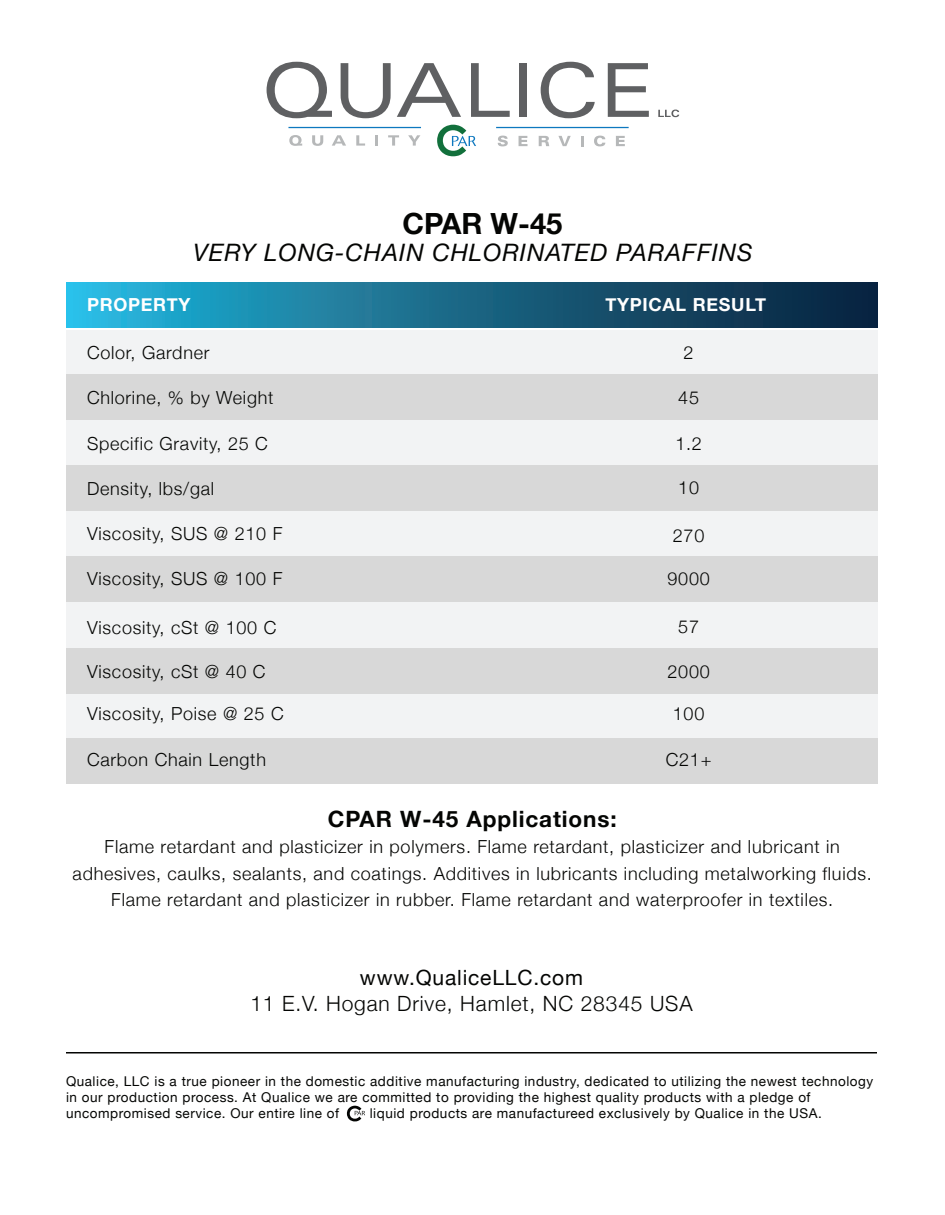
<style>
.page{position:relative;width:945px;height:1215px;background:#fff}
.page>*{position:absolute;margin:0;border:0;box-sizing:border-box;transform-origin:0 0}
.t1{font:700 29.25px "Helvetica Neue";color:#040503}
.t2{font:italic 24px "Helvetica Neue";letter-spacing:.04em;color:#040503}
.t3{font:700 22.5px "Helvetica Neue";letter-spacing:.04em;color:#040503}
.t4{font:300 21px "Helvetica Neue";letter-spacing:.04em;color:#040503}
.t5{font:21px "Helvetica Neue";letter-spacing:.04em;color:#040503}
.t6{font:300 18px/26.4px "Helvetica Neue";letter-spacing:.04em;color:#040503;text-align:center}
.t7{font:700 18px "Helvetica Neue";letter-spacing:.04em;color:#fff}
.t8{font:13.5px/16.2px "Helvetica Neue";letter-spacing:.04em;color:#040503}
</style>
<div class="page">
<div style="left:66px;top:330px;width:811px;height:453px;background:#f2f3f4"></div>
<div style="left:66px;top:282px;width:811px;height:45px;background:linear-gradient(to right,#27b7dd,#0b1c35)"></div>
<div style="left:66px;top:374px;width:811px;height:45px;background:#d8d8d8"></div>
<div style="left:66px;top:466px;width:811px;height:45px;background:#d8d8d8"></div>
<div style="left:66px;top:557px;width:811px;height:45px;background:#d8d8d8"></div>
<div style="left:66px;top:648px;width:811px;height:45px;background:#d8d8d8"></div>
<div style="left:66px;top:738px;width:811px;height:45px;background:#d8d8d8"></div>
<svg style="left:437px;top:125px;width:39px;height:31px"></svg>
<svg style="left:267px;top:62px;width:65px;height:56px"></svg>
<svg style="left:341px;top:63px;width:50px;height:55px"></svg>
<svg style="left:397px;top:63px;width:64px;height:54px"></svg>
<svg style="left:471px;top:63px;width:39px;height:54px"></svg>
<div style="left:519px;top:63px;width:8px;height:54px;background:#5f6062"></div>
<svg style="left:541px;top:62px;width:54px;height:56px"></svg>
<svg style="left:608px;top:63px;width:41px;height:54px"></svg>
<svg style="left:658px;top:110px;width:21px;height:7px"></svg>
<svg style="left:498px;top:136px;width:10px;height:10px"></svg>
<svg style="left:519px;top:136px;width:9px;height:10px"></svg>
<svg style="left:539px;top:136px;width:10px;height:10px"></svg>
<svg style="left:558px;top:136px;width:13px;height:10px"></svg>
<svg style="left:581px;top:136px;width:3px;height:10px"></svg>
<svg style="left:594px;top:136px;width:11px;height:10px"></svg>
<svg style="left:616px;top:136px;width:9px;height:10px"></svg>
<svg style="left:289px;top:135px;width:13px;height:11px"></svg>
<svg style="left:312px;top:135px;width:11px;height:11px"></svg>
<svg style="left:332px;top:135px;width:14px;height:11px"></svg>
<svg style="left:356px;top:135px;width:9px;height:11px"></svg>
<svg style="left:375px;top:135px;width:3px;height:11px"></svg>
<svg style="left:388px;top:135px;width:11px;height:11px"></svg>
<svg style="left:408px;top:135px;width:12px;height:11px"></svg>
<hr style="left:288px;top:127px;width:133px;height:1px;background:#0e78bf">
<hr style="left:496px;top:127px;width:133px;height:1px;background:#0e78bf">
<hr style="left:66px;top:1052px;width:811px;height:2px;background:#040503">
<svg style="left:347px;top:1106px;width:18px;height:15px"></svg>
<h1 class="t1" style="left:403px;top:201px;width:161px">CPAR W-45</h1>
<h2 class="t2" style="left:193px;top:235px;width:561px">VERY LONG-CHAIN CHLORINATED PARAFFINS</h2>
<p class="t7" style="left:87px;top:291px;width:105px">PROPERTY</p>
<p class="t6" style="left:87px;top:339px;width:124px">Color, Gardner</p>
<p class="t6" style="left:684px;top:339px;width:12px">2</p>
<p class="t6" style="left:678px;top:383px;width:22px">45</p>
<p class="t6" style="left:675px;top:429px;width:28px">1.2</p>
<p class="t6" style="left:678px;top:473px;width:22px">10</p>
<p class="t7" style="left:605px;top:291px;width:162px">TYPICAL RESULT</p>
<p class="t6" style="left:87px;top:383px;width:188px">Chlorine, % by Weight</p>
<p class="t6" style="left:87px;top:429px;width:182px">Specific Gravity, 25 C</p>
<p class="t6" style="left:87px;top:474px;width:129px">Density, lbs/gal</p>
<p class="t6" style="left:87px;top:519px;width:197px">Viscosity, SUS @ 210 F</p>
<p class="t6" style="left:87px;top:564px;width:197px">Viscosity, SUS @ 100 F</p>
<p class="t6" style="left:87px;top:613px;width:191px">Viscosity, cSt @ 100 C</p>
<p class="t6" style="left:87px;top:657px;width:180px">Viscosity, cSt @ 40 C</p>
<p class="t6" style="left:673px;top:522px;width:33px">270</p>
<p class="t6" style="left:668px;top:564px;width:44px">9000</p>
<p class="t6" style="left:678px;top:612px;width:22px">57</p>
<p class="t6" style="left:668px;top:657px;width:44px">2000</p>
<p class="t6" style="left:87px;top:699px;width:198px">Viscosity, Poise @ 25 C</p>
<p class="t6" style="left:673px;top:699px;width:33px">100</p>
<p class="t6" style="left:666px;top:745px;width:47px">C21+</p>
<p class="t6" style="left:87px;top:745px;width:181px">Carbon Chain Length</p>
<p class="t3" style="left:328px;top:801px;width:290px">CPAR W-45 Applications:</p>
<p class="t6" style="left:73px;top:832px;width:801px">Flame retardant and plasticizer in polymers. Flame retardant, plasticizer and lubricant in adhesives, caulks, sealants, and coatings. Additives in lubricants including metalworking fluids.<br>Flame retardant and plasticizer in rubber. Flame retardant and waterproofer in textiles.</p>
<p class="t5" style="left:360px;top:963px;width:225px">www.QualiceLLC.com</p>
<p class="t4" style="left:250px;top:986px;width:444px">11 E.V. Hogan Drive, Hamlet, NC 28345 USA</p>
<p class="t8" style="left:66px;top:1074px;width:809px">Qualice, LLC is a true pioneer in the domestic additive manufacturing industry, dedicated to utilizing the newest technology in our production process. At Qualice we are committed to providing the highest quality products with a pledge of uncompromised service. Our entire line of</p>
<p class="t8" style="left:370px;top:1106px;width:454px">liquid products are manufactureed exclusively by Qualice in the USA.</p>
</div>
